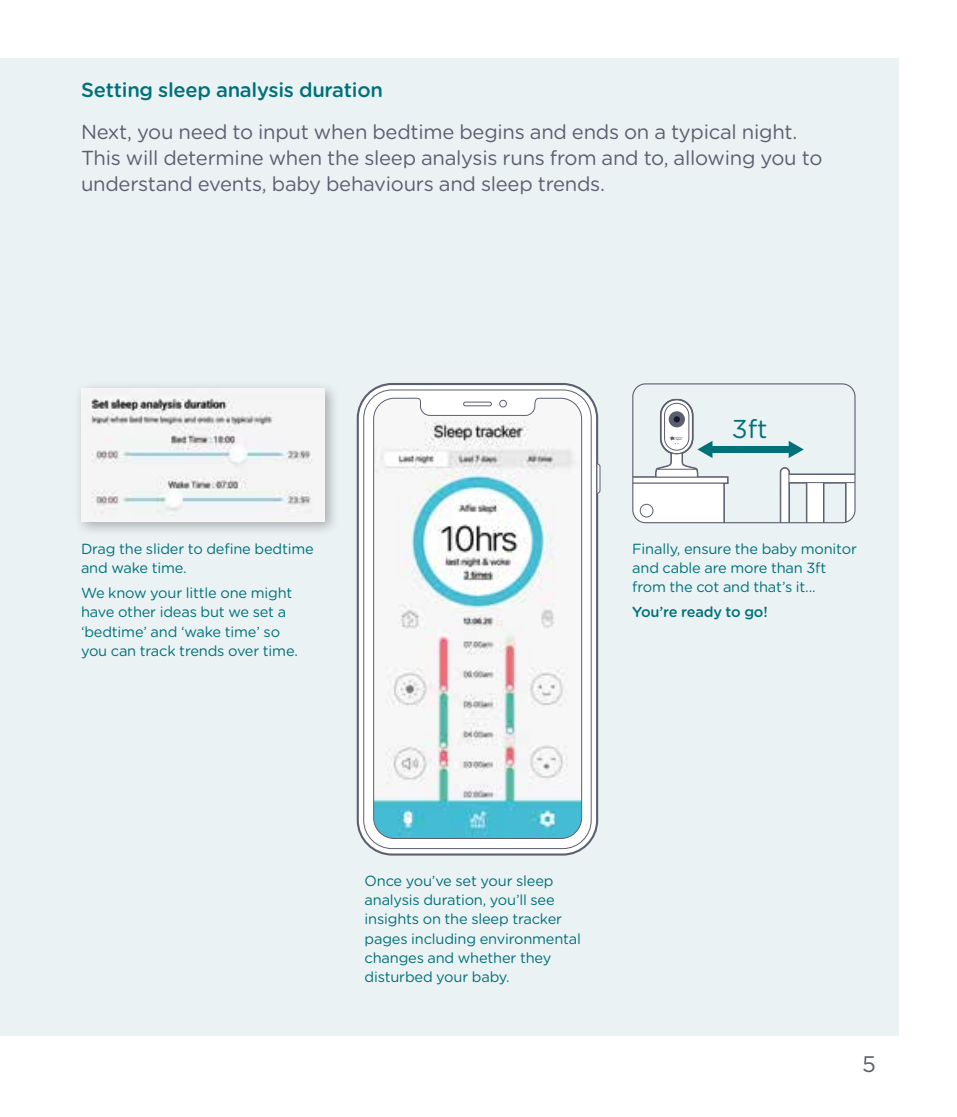
<style>
.page{position:relative;width:957px;height:1117px;background:#fff}
.page>*{position:absolute;margin:0;border:0;box-sizing:border-box;transform-origin:0 0}
.t1{font:25.88px "Gotham Rounded";color:#007179}
.t2{font:22.5px "Gotham";color:#5c5f70}
.t3{font:20.25px/25.9px "Gotham Rounded";letter-spacing:-.015em;color:#5c5f70}
.t4{font:500 20.25px "Gotham Rounded";letter-spacing:-.015em;color:#007179}
.t5{font:14.62px/19.1px "Gotham Rounded";letter-spacing:-.015em;color:#007179}
.t6{font:500 14.62px "Gotham Rounded";letter-spacing:-.015em;color:#007179}
</style>
<div class="page">
<div style="left:0;top:59px;width:898px;height:976px;background:#ebf2f4"></div>
<div style="left:74px;top:380px;width:266px;height:157px;background:#000;opacity:.3"></div>
<img style="left:81px;top:388px;width:244px;height:133px">
<div style="left:358px;top:384px;width:239px;height:470px;background:#fff;border-radius:34px"></div>
<div style="left:357px;top:383px;width:241px;height:472px;border:2px solid #5c5f70;border-radius:34px"></div>
<svg style="left:363px;top:389px;width:238px;height:460px"></svg>
<svg style="left:373px;top:396px;width:209px;height:443px"></svg>
<div style="left:710px;top:446px;width:85px;height:6px;background:#007179"></div>
<svg style="left:788px;top:441px;width:15px;height:17px"></svg>
<div style="left:660px;top:398px;width:33px;height:56px;border:2px solid #5c5f70;border-radius:16px"></div>
<svg style="left:661px;top:399px;width:31px;height:54px"></svg>
<div style="left:660px;top:399px;width:33px;height:55px;border:1px solid #5c5f70;border-radius:16px"></div>
<div style="left:664px;top:403px;width:25px;height:47px;background:#fff;border-radius:12px"></div>
<div style="left:664px;top:403px;width:25px;height:47px;border:1px solid #5c5f70;border-radius:12px"></div>
<div style="left:669px;top:411px;width:16px;height:16px;background:#5c5f70;border-radius:50%"></div>
<div style="left:673px;top:415px;width:7px;height:8px;background:#141c2c;border-radius:50%"></div>
<div style="left:673px;top:415px;width:7px;height:8px;border:1px solid #5c5f70;border-radius:50%"></div>
<svg style="left:780px;top:467px;width:75px;height:55px"></svg>
<svg style="left:633px;top:435px;width:95px;height:87px"></svg>
<div style="left:640px;top:504px;width:13px;height:13px;background:#fff;border-radius:50%"></div>
<div style="left:640px;top:504px;width:13px;height:13px;border:1px solid #5c5f70;border-radius:50%"></div>
<div style="left:632px;top:383px;width:223px;height:140px;border:1px solid #5c5f70;border-radius:13px"></div>
<h3 class="t4" style="left:81px;top:76px;width:303px">Setting sleep analysis duration</h3>
<h3 class="t3" style="left:81px;top:118px;width:743px">Next, you need to input when bedtime begins and ends on a typical night.<br>This will determine when the sleep analysis runs from and to, allowing you to understand events, baby behaviours and sleep trends.</h3>
<p class="t5" style="left:81px;top:538px;width:234px">Drag the slider to define bedtime and wake time.</p>
<p class="t5" style="left:81px;top:582px;width:218px">We know your little one might have other ideas but we set a ‘bedtime’ and ‘wake time’ so you can track trends over time.</p>
<h1 class="t1" style="left:732px;top:410px;width:37px">3ft</h1>
<p class="t5" style="left:632px;top:538px;width:226px">Finally, ensure the baby monitor and cable are more than 3ft from the cot and that’s it...</p>
<p class="t6" style="left:632px;top:601px;width:137px">You’re ready to go!</p>
<p class="t5" style="left:364px;top:870px;width:218px">Once you’ve set your sleep analysis duration, you’ll see insights on the sleep tracker pages including environmental changes and whether they disturbed your baby.</p>
<h2 class="t2" style="left:862px;top:1050px;width:15px">5</h2>
</div>
